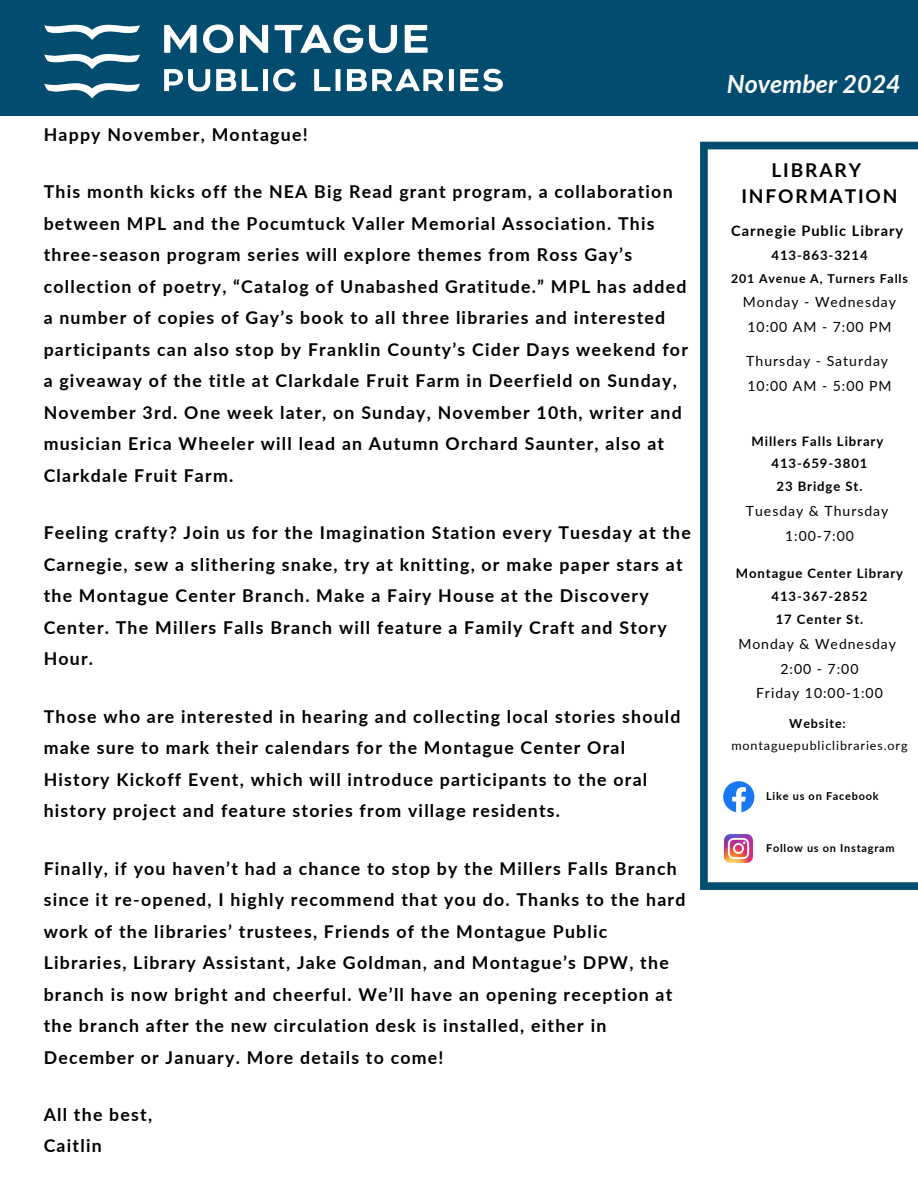
<style>
.page{position:relative;width:918px;height:1188px;background:#fff}
.page>*{position:absolute;margin:0;border:0;box-sizing:border-box;transform-origin:0 0}
.t1{font:italic 700 25.05px "Lato";color:#fefefe}
.t2{font:700 19.05px/26.5px "Lato";letter-spacing:.1em;color:#000;text-align:center}
.t3{font:700 17.7px/31.5px "Lato";letter-spacing:.07em;color:#000}
.t4{font:700 14.55px "Lato";letter-spacing:.07em;color:#000}
.t5{font:14.1px/25px "Lato";letter-spacing:.07em;color:#000;text-align:center}
.t6{font:13.95px/24.9px "Lato";letter-spacing:.07em;color:#000;text-align:center}
.t7{font:700 13.2px "Lato";letter-spacing:.07em;color:#000}
.t8{font:700 13.05px/22.8px "Lato";letter-spacing:.07em;color:#000;text-align:center}
.t9{font:12.6px/22px "Lato";letter-spacing:.07em;color:#000;text-align:center}
.t10{font:700 12.3px "Lato";letter-spacing:.07em;color:#000}
.t11{font:700 10.95px "Lato";letter-spacing:.07em;color:#000}
.s1{font-weight:700}
</style>
<div class="page">
<div style="left:0;top:0;width:918px;height:116px;background:#014c6f"></div>
<img style="left:44px;top:24px;width:459px;height:74px">
<svg style="left:700px;top:142px;width:218px;height:748px"></svg>
<p class="t3" style="left:44px;top:118px;width:266px">Happy November, Montague!</p>
<p class="t3" style="left:44px;top:176px;width:646px">This month kicks off the NEA Big Read grant program, a collaboration between MPL and the Pocumtuck Valler Memorial Association. This three-season program series will explore themes from Ross Gay’s collection of poetry, “Catalog of Unabashed Gratitude.” MPL has added a number of copies of Gay’s book to all three libraries and interested participants can also stop by Franklin County’s Cider Days weekend for a giveaway of the title at Clarkdale Fruit Farm in Deerfield on Sunday, November 3rd. One week later, on Sunday, November 10th, writer and musician Erica Wheeler will lead an Autumn Orchard Saunter, also at Clarkdale Fruit Farm.</p>
<p class="t3" style="left:44px;top:517px;width:649px">Feeling crafty? Join us for the Imagination Station every Tuesday at the Carnegie, sew a slithering snake, try at knitting, or make paper stars at the Montague Center Branch. Make a Fairy House at the Discovery Center. The Millers Falls Branch will feature a Family Craft and Story Hour.</p>
<p class="t3" style="left:44px;top:700px;width:638px">Those who are interested in hearing and collecting local stories should make sure to mark their calendars for the Montague Center Oral History Kickoff Event, which will introduce participants to the oral history project and feature stories from village residents.</p>
<h2 class="t3" style="left:44px;top:852px;width:643px">Finally, if you haven’t had a chance to stop by the Millers Falls Branch since it re-opened, I highly recommend that you do. Thanks to the hard work of the libraries’ trustees, Friends of the Montague Public Libraries, Library Assistant, Jake Goldman, and Montague’s DPW, the branch is now bright and cheerful. We’ll have an opening reception at the branch after the new circulation desk is installed, either in December or January. More details to come!</h2>
<h4 class="t3" style="left:44px;top:1098px;width:110px">All the best,<br>Caitlin</h4>
<h4 class="t1" style="left:727px;top:68px;width:175px">November 2024</h4>
<h3 class="t2" style="left:741px;top:156px;width:158px">LIBRARY<br>INFORMATION</h3>
<h3 class="t4" style="left:731px;top:222px;width:173px">Carnegie Public Library</h3>
<h3 class="t7" style="left:772px;top:247px;width:98px">413-863-3214</h3>
<h3 class="t10" style="left:731px;top:271px;width:178px">201 Avenue A, Turners Falls</h3>
<h3 class="t5" style="left:743px;top:289px;width:155px">Monday - Wednesday<br>10:00 AM - 7:00 PM</h3>
<h3 class="t5" style="left:746px;top:348px;width:147px;text-align:left">Thursday - Saturday<br>10:00 AM - 5:00 PM</h3>
<h3 class="t8" style="left:752px;top:429px;width:133px">Millers Falls Library<br>413-659-3801<br>23 Bridge St.</h3>
<h3 class="t6" style="left:746px;top:498px;width:144px">Tuesday &amp; Thursday<br>1:00-7:00</h3>
<h3 class="t8" style="left:736px;top:562px;width:169px">Montague Center Library<br>413-367-2852<br>17 Center St.</h3>
<h3 class="t6" style="left:738px;top:631px;width:159px">Monday &amp; Wednesday<br>2:00 - 7:00<br>Friday 10:00-1:00</h3>
<h3 class="t9" style="left:731px;top:712px;width:178px"><span class="s1">Website: </span>montaguepubliclibraries.org</h3>
<p class="t11" style="left:766px;top:789px;width:114px">Like us on Facebook</p>
<h5 class="t11" style="left:766px;top:841px;width:130px">Follow us on Instagram</h5>
</div>
